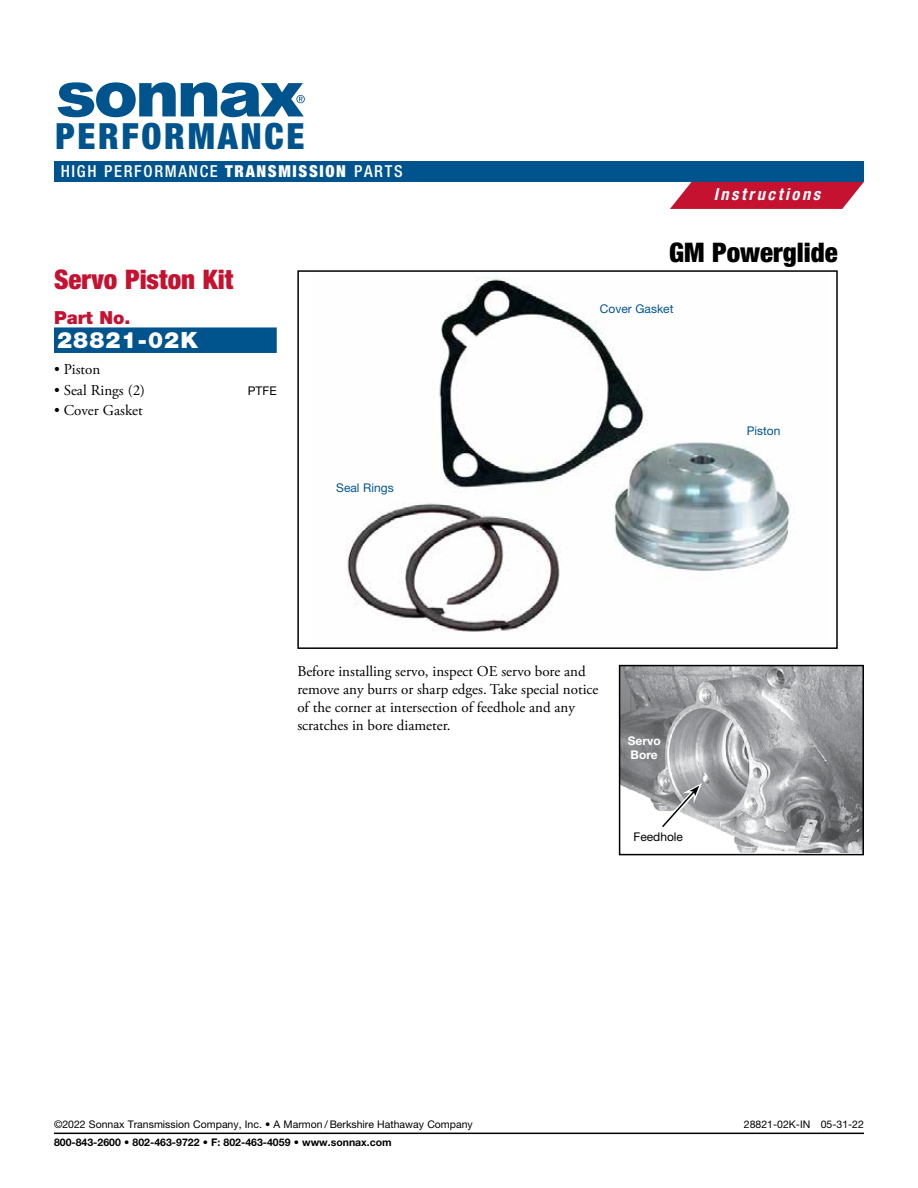
<style>
.page{position:relative;width:918px;height:1188px;background:#fff}
.page>*{position:absolute;margin:0;border:0;box-sizing:border-box;transform-origin:0 0}
.t1{font:900 condensed 36.15px "Helvetica Neue LT Std";letter-spacing:.075em;color:#00548e}
.t2{font:900 condensed 27px "Helvetica Neue LT Std";color:#c41230}
.t3{font:900 condensed 27px "Helvetica Neue LT Std";color:#000}
.t4{font:900 22.5px "Helvetica Neue LT Std";letter-spacing:.05em;color:#fff}
.t5{font:900 18px "Helvetica Neue LT Std";color:#c41230}
.t6{font:500 condensed 16.5px "Helvetica Neue LT Std";letter-spacing:.1em;color:#fff}
.t7{font:italic 700 condensed 16.5px "Helvetica Neue LT Std";letter-spacing:.155em;color:#fff}
.t8{font:15px/18px "Adobe Garamond Pro";color:#000}
.t9{font:12px "Helvetica Neue LT Std";color:#00548e}
.t10{font:12px "Helvetica Neue LT Std";color:#000}
.t11{font:700 12px/13.5px "Helvetica Neue LT Std";color:#fff}
.t12{font:10.5px "Helvetica Neue LT Std";color:#000}
.t13{font:700 10.5px "Helvetica Neue LT Std";color:#000}
.s1{font-weight:900}
</style>
<div class="page">
<img style="left:347px;top:277px;width:444px;height:355px">
<div style="left:297px;top:270px;width:541px;height:379px;border:2px solid #000"></div>
<div style="left:54px;top:327px;width:223px;height:26px;background:#00548e"></div>
<img style="left:622px;top:668px;width:239px;height:184px">
<div style="left:619px;top:665px;width:245px;height:190px;border:2px solid #000"></div>
<svg style="left:657px;top:783px;width:45px;height:50px"></svg>
<hr style="left:54px;top:1133px;width:810px;height:1px;background:#000">
<svg style="left:670px;top:182px;width:194px;height:27px;background:#ca2c47"></svg>
<div style="left:54px;top:161px;width:810px;height:21px;background:#00548e"></div>
<svg style="left:58px;top:82px;width:247px;height:35px"></svg>
<h1 class="t1" style="left:56px;top:114px;width:250px">PERFORMANCE</h1>
<p class="t6" style="left:61px;top:162px;width:343px">HIGH PERFORMANCE <span class="s1">TRANSMISSION</span> PARTS</p>
<h2 class="t2" style="left:54px;top:263px;width:181px">Servo Piston Kit</h2>
<p class="t5" style="left:54px;top:307px;width:78px">Part No.</p>
<h3 class="t4" style="left:57px;top:327px;width:142px">28821-02K</h3>
<p class="t8" style="left:54px;top:361px;width:48px">• Piston</p>
<p class="t8" style="left:54px;top:381px;width:93px">• Seal Rings (2)</p>
<p class="t10" style="left:248px;top:383px;width:30px">PTFE</p>
<p class="t8" style="left:54px;top:402px;width:90px">• Cover Gasket</p>
<p class="t9" style="left:336px;top:481px;width:59px">Seal Rings</p>
<p class="t7" style="left:714px;top:185px;width:108px">Instructions</p>
<h2 class="t3" style="left:669px;top:236px;width:170px">GM Powerglide</h2>
<p class="t9" style="left:600px;top:302px;width:75px">Cover Gasket</p>
<p class="t9" style="left:747px;top:423px;width:35px">Piston</p>
<p class="t8" style="left:297px;top:662px;width:303px">Before installing servo, inspect OE servo bore and remove any burrs or sharp edges. Take special notice of the corner at intersection of feedhole and any scratches in bore diameter.</p>
<p class="t11" style="left:628px;top:734px;width:34px">Servo<br>Bore</p>
<p class="t10" style="left:633px;top:829px;width:51px">Feedhole</p>
<p class="t12" style="left:54px;top:1118px;width:420px">©2022 Sonnax Transmission Company, Inc. • A Marmon / Berkshire Hathaway Company</p>
<p class="t12" style="left:744px;top:1118px;width:122px">28821-02K-IN 05-31-22</p>
<p class="t13" style="left:54px;top:1136px;width:339px">800-843-2600 • 802-463-9722 • F: 802-463-4059 • www.sonnax.com</p>
</div>
